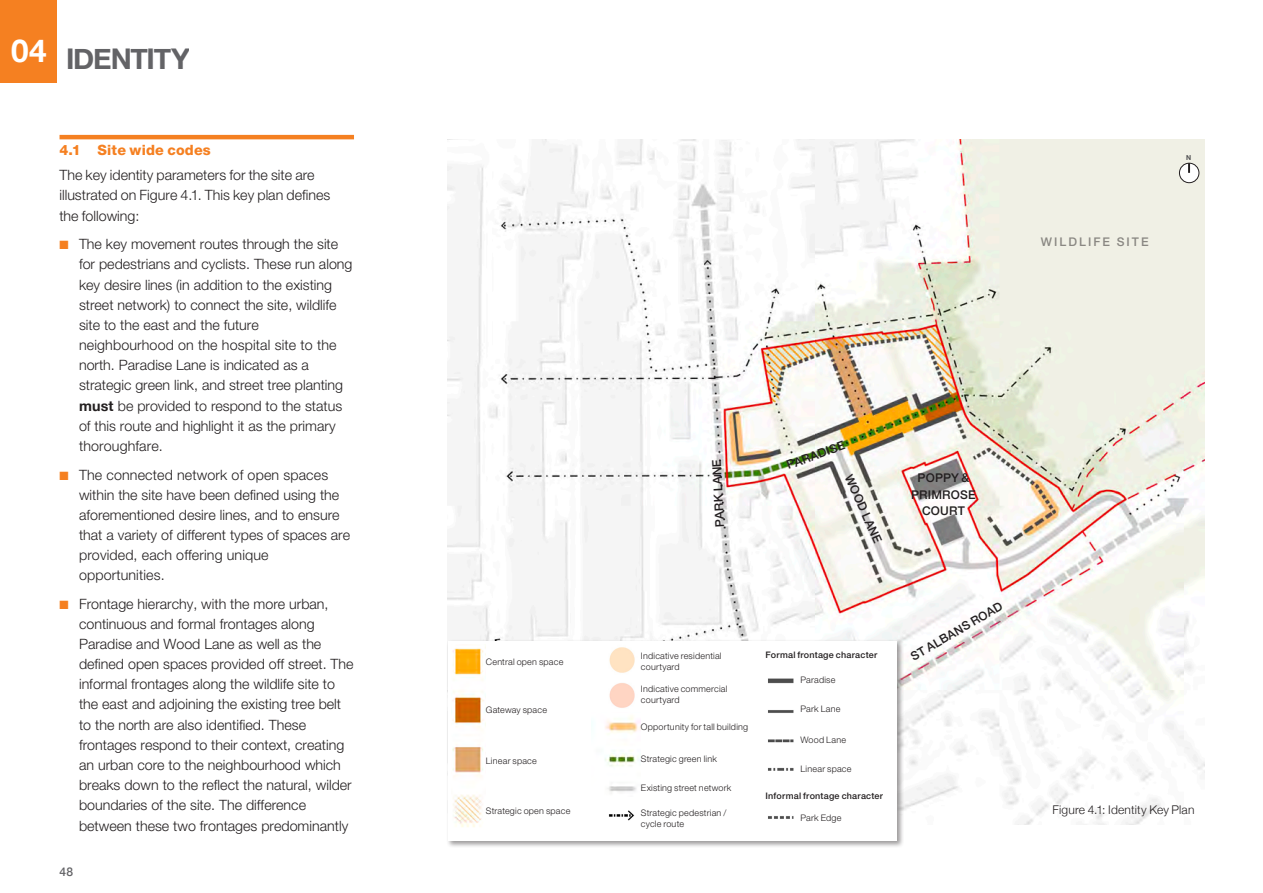
<style>
.page{position:relative;width:1263px;height:893px;background:#fff}
.page>*{position:absolute;margin:0;border:0;box-sizing:border-box;transform-origin:0 0}
.t1{font:700 31.5px "Helvetica Neue";color:#fff}
.t2{font:700 28.5px "Helvetica Neue";letter-spacing:-.045em;color:#636366}
.TEXT_plain{font:300 14.25px/20.2px "Helvetica Neue LT Std";color:#231f20}
.CAPTION_bottom{font:500 12px/16.5px "Helvetica Neue";letter-spacing:.015em;color:#231f20;text-align:center}
.CAPTION_bottom-2{font:300 12px "Helvetica Neue";letter-spacing:.015em;color:#231f20}
.t3{font:500 12px "Helvetica Neue LT Std";letter-spacing:.17em;color:#231f20}
.t4{font:500 12px "Helvetica Neue";color:#636366}
.Key_2{font:300 9px/10.8px "Helvetica Neue LT Std";letter-spacing:.025em;color:#231f20}
.Key_2-2{font:500 9px "Helvetica Neue LT Std";letter-spacing:.025em;color:#231f20}
.Body{font:700 6.9px "Helvetica Neue";color:#505052}
.s1{color:#1c3c57}
.s2{font-weight:800;color:#f58021}
.s3{color:#f58021}
.s4{font-family:"Helvetica Neue";font-weight:700}
</style>
<div class="page">
<div style="left:0;top:0;width:57px;height:82px;background:#f58021"></div>
<img style="left:448px;top:140px;width:756px;height:685px">
<div style="left:446px;top:639px;width:458px;height:209px;background:#231f20;opacity:.45"></div>
<div style="left:448px;top:641px;width:448px;height:200px;background:#fff"></div>
<hr style="left:60px;top:135px;width:294px;height:4px;background:#f58021">
<div style="left:1179px;top:163px;width:20px;height:20px;background:#fff;border-radius:50%"></div>
<div style="left:1179px;top:163px;width:20px;height:20px;border:1px solid #231f20;border-radius:50%"></div>
<svg style="left:1188px;top:163px;width:2px;height:10px"></svg>
<img style="left:452px;top:646px;width:34px;height:181px">
<img style="left:605px;top:647px;width:36px;height:146px">
<img style="left:608px;top:810px;width:27px;height:11px">
<img style="left:768px;top:678px;width:26px;height:93px">
<img style="left:768px;top:816px;width:26px;height:3px">
<h1 class="t1" style="left:11px;top:27px;width:37px">04</h1>
<h2 class="t2" style="left:46px;top:36px;width:146px"><span class="s1">❚</span> IDENTITY</h2>
<p class="TEXT_plain" style="left:59px;top:137px;width:257px;line-height:25.2px"><span class="s2">4.1 Site wide codes<br></span>The key identity parameters for the site are</p>
<p class="TEXT_plain" style="left:59px;top:185px;width:272px">illustrated on Figure 4.1. This key plan defines the following:</p>
<p class="TEXT_plain" style="left:79px;top:234px;width:275px;text-indent:-19px"><span class="s3">■</span> The key movement routes through the site for pedestrians and cyclists. These run along key desire lines (in addition to the existing street network) to connect the site, wildlife site to the east and the future neighbourhood on the hospital site to the north. Paradise Lane is indicated as a strategic green link, and street tree planting <span class="s4">must</span> be provided to respond to the status</p>
<p class="TEXT_plain" style="left:79px;top:415px;width:258px;line-height:20.7px">of this route and highlight it as the primary thoroughfare.</p>
<p class="TEXT_plain" style="left:79px;top:464px;width:273px;text-indent:-20px"><span class="s3">■</span> The connected network of open spaces within the site have been defined using the aforementioned desire lines, and to ensure that a variety of different types of spaces are provided, each offering unique opportunities.</p>
<p class="TEXT_plain" style="left:79px;top:593px;width:276px;text-indent:-20px"><span class="s3">■</span> Frontage hierarchy, with the more urban, continuous and formal frontages along Paradise and Wood Lane as well as the defined open spaces provided off street. The informal frontages along the wildlife site to the east and adjoining the existing tree belt to the north are also identified. These frontages respond to their context, creating an urban core to the neighbourhood which breaks down to the reflect the natural, wilder boundaries of the site. The difference between these two frontages predominantly</p>
<p class="t4" style="left:60px;top:862px;width:15px">48</p>
<p class="t3" style="left:1041px;top:234px;width:109px">WILDLIFE SITE</p>
<p class="Body" style="left:1186px;top:152px;width:7px">N</p>
<p class="Key_2" style="left:486px;top:656px;width:79px">Central open space</p>
<p class="Key_2" style="left:486px;top:704px;width:63px">Gateway space</p>
<p class="Key_2" style="left:486px;top:755px;width:52px">Linear space</p>
<p class="CAPTION_bottom" style="left:711px;top:527px;width:69px;rotate:-93deg">PARK LANE</p>
<p class="CAPTION_bottom" style="left:784px;top:456px;width:63px;rotate:-20deg">PARADISE</p>
<p class="CAPTION_bottom" style="left:857px;top:472px;width:75px;rotate:66deg">WOOD LANE</p>
<p class="Key_2" style="left:641px;top:650px;width:82px">Indicative residential courtyard</p>
<p class="Key_2-2" style="left:765px;top:649px;width:113px">Formal frontage character</p>
<p class="Key_2" style="left:641px;top:683px;width:88px">Indicative commercial courtyard</p>
<p class="Key_2" style="left:641px;top:721px;width:109px">Opportunity for tall building</p>
<p class="Key_2" style="left:641px;top:753px;width:77px">Strategic green link</p>
<p class="Key_2" style="left:641px;top:783px;width:92px">Existing street network</p>
<p class="Key_2" style="left:800px;top:674px;width:36px">Paradise</p>
<p class="Key_2" style="left:800px;top:704px;width:42px">Park Lane</p>
<p class="Key_2" style="left:800px;top:734px;width:47px">Wood Lane</p>
<p class="Key_2" style="left:800px;top:763px;width:52px">Linear space</p>
<p class="Key_2-2" style="left:765px;top:791px;width:119px">Informal frontage character</p>
<p class="Key_2" style="left:486px;top:805px;width:86px">Strategic open space</p>
<p class="Key_2" style="left:641px;top:807px;width:87px">Strategic pedestrian / cycle route</p>
<p class="Key_2" style="left:800px;top:812px;width:42px">Park Edge</p>
<p class="CAPTION_bottom" style="left:911px;top:469px;width:66px">POPPY &amp;<br>PRIMROSE<br>COURT</p>
<p class="CAPTION_bottom" style="left:907px;top:649px;width:105px;rotate:-30deg">ST ALBANS ROAD</p>
<p class="CAPTION_bottom-2" style="left:1052px;top:799px;width:144px">Figure 4.1: Identity Key Plan</p>
</div>
